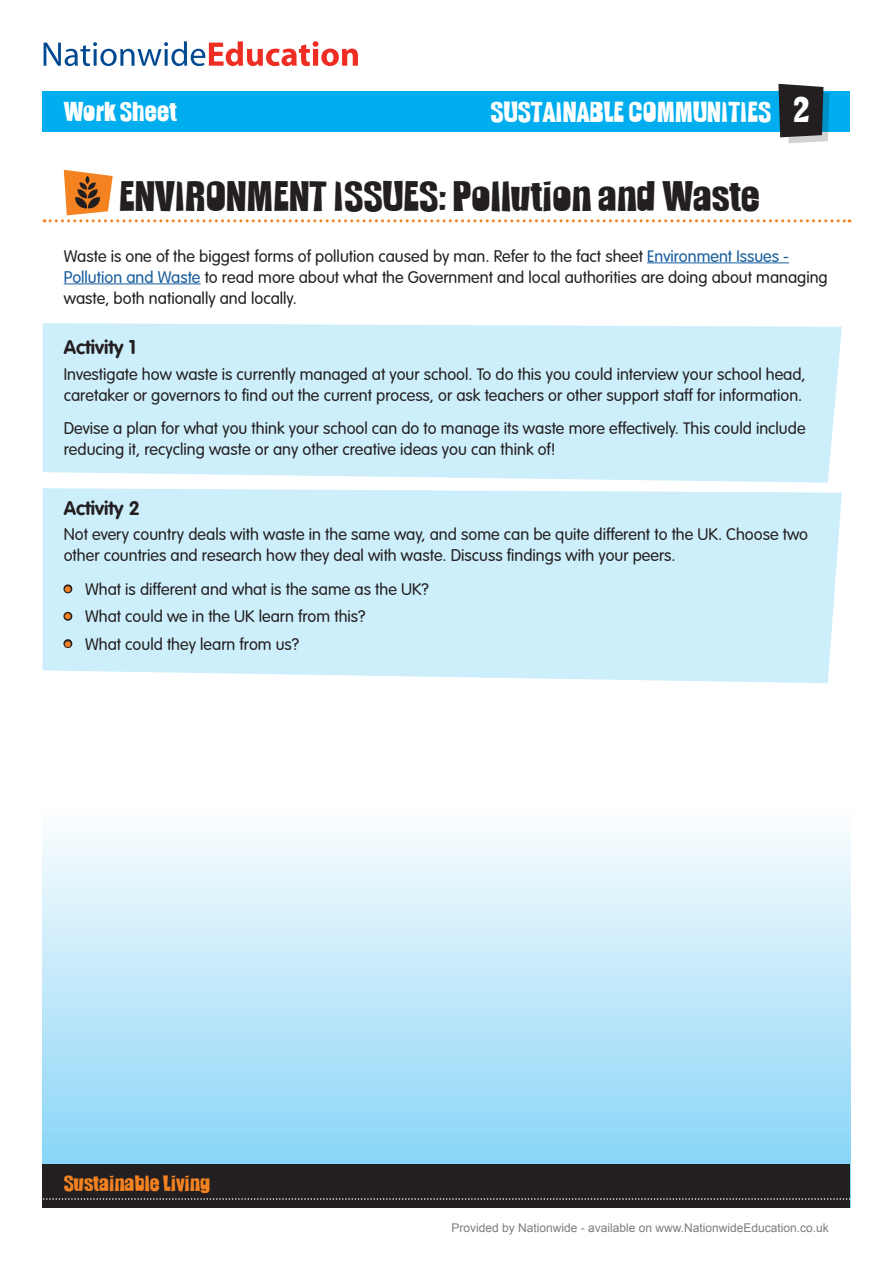
<style>
.page{position:relative;width:893px;height:1263px;background:#fff}
.page>*{position:absolute;margin:0;border:0;box-sizing:border-box;transform-origin:0 0}
.Worksheet_title{font:37.5px "Slamming";color:#231f20}
.t1{font:25.5px "Slamming";color:#fff}
.Worksheet_number{font:24px "Slamming";color:#fff}
.subhead{font:19.5px "DBDAVAGTT Bold";color:#231f20}
.t2{font:19.5px "Slamming";color:#f58220}
.Body_11pt_14pt{font:16.5px/21px "DBDAVAGTT Light";color:#231f20}
.Bullet{font:16.5px "DBDAVAGTT Light";color:#231f20}
.t3{font:12px "Arial";color:#7d7d7d}
.s1{font-size:31.5px}
.s2{color:#175d9e}
.s3{color:#f58220}
</style>
<div class="page">
<div style="left:43px;top:740px;width:807px;height:468px;background:linear-gradient(to bottom,#fff,#7ed1f6)"></div>
<div style="left:43px;top:91px;width:807px;height:40px;background:#00aeef"></div>
<div style="left:43px;top:1164px;width:807px;height:44px;background:#231f20"></div>
<svg style="left:42px;top:1198px;width:809px;height:2px"></svg>
<svg style="left:44px;top:41px;width:314px;height:25px"></svg>
<svg style="left:778px;top:84px;width:51px;height:59px"></svg>
<div style="left:43px;top:488px;width:799px;height:195px;background:#cdeffb"></div>
<div style="left:43px;top:323px;width:799px;height:160px;background:#cdeffb"></div>
<hr style="left:647px;top:262px;width:142px;height:1px;background:#175d9e">
<hr style="left:64px;top:283px;width:137px;height:1px;background:#175d9e">
<svg style="left:44px;top:170px;width:806px;height:52px"></svg>
<svg style="left:61px;top:582px;width:14px;height:14px"></svg>
<svg style="left:61px;top:609px;width:14px;height:14px"></svg>
<svg style="left:61px;top:637px;width:14px;height:13px"></svg>
<p class="Worksheet_number" style="left:64px;top:97px;width:114px">Work Sheet</p>
<h2 class="t1" style="left:491px;top:97px;width:320px">SUSTAINABLE COMMUNITIES <span class="s1">2</span></h2>
<p class="Worksheet_title" style="left:119px;top:173px;width:642px">ENVIRONMENT ISSUES: Pollution and Waste</p>
<p class="Body_11pt_14pt" style="left:64px;top:245px;width:765px">Waste is one of the biggest forms of pollution caused by man. Refer to the fact sheet <span class="s2">Environment Issues -<br>Pollution and Waste</span> to read more about what the Government and local authorities are doing about managing waste, both nationally and locally.</p>
<p class="subhead" style="left:64px;top:336px;width:74px">Activity 1</p>
<p class="Body_11pt_14pt" style="left:64px;top:363px;width:743px">Investigate how waste is currently managed at your school. To do this you could interview your school head, caretaker or governors to find out the current process, or ask teachers or other support staff for information.</p>
<p class="Body_11pt_14pt" style="left:64px;top:418px;width:743px">Devise a plan for what you think your school can do to manage its waste more effectively. This could include reducing it, recycling waste or any other creative ideas you can think of!</p>
<p class="subhead" style="left:64px;top:496px;width:78px">Activity 2</p>
<p class="Body_11pt_14pt" style="left:64px;top:524px;width:746px">Not every country deals with waste in the same way, and some can be quite different to the UK. Choose two other countries and research how they deal with waste. Discuss findings with your peers.</p>
<p class="Bullet" style="left:64px;top:579px;width:367px"><span class="s3">•</span> What is different and what is the same as the UK?</p>
<p class="Bullet" style="left:64px;top:607px;width:303px"><span class="s3">•</span> What could we in the UK learn from this?</p>
<p class="Bullet" style="left:64px;top:634px;width:237px"><span class="s3">•</span> What could they learn from us?</p>
<p class="t2" style="left:64px;top:1172px;width:148px">Sustainable Living</p>
<p class="t3" style="left:451px;top:1220px;width:379px">Provided by Nationwide - available on www.NationwideEducation.co.uk</p>
</div>
